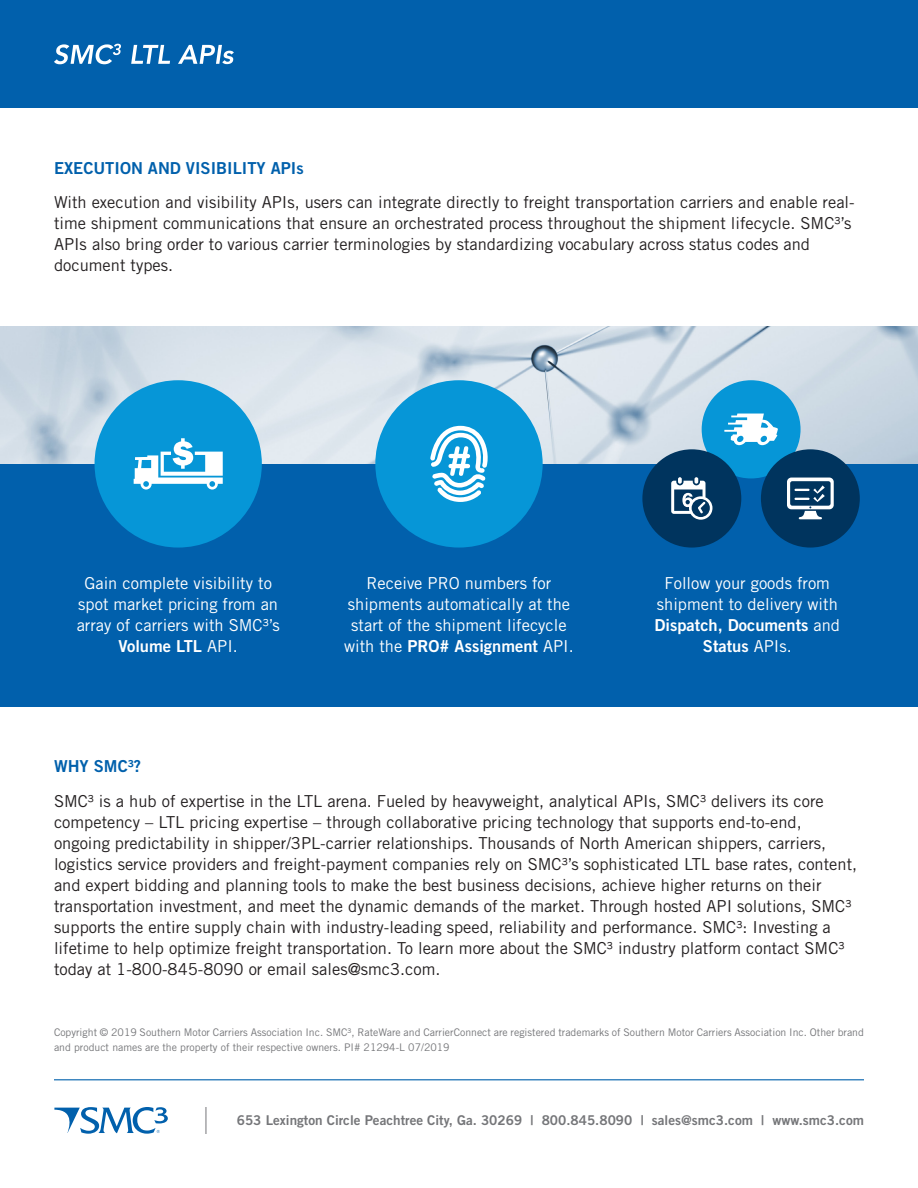
<style>
.page{position:relative;width:918px;height:1188px;background:#fff}
.page>*{position:absolute;margin:0;border:0;box-sizing:border-box;transform-origin:0 0}
.t1{font:16.5px/21px "Trade Gothic LT Std";color:#231f20}
.t2{font:16.5px/21px "Trade Gothic LT Std";color:#fff;text-align:center}
.t3{font:16.5px "Trade Gothic LT Std Bd 2";color:#0160ac}
.t4{font:13.5px "Trade Gothic LT Std Bd 2";color:#757679}
.t5{font:10.5px/15px "Trade Gothic LT Pro";color:#757679}
.s1{font-family:"Trade Gothic LT Std Bd 2"}
</style>
<div class="page">
<img style="left:0;top:326px;width:918px;height:138px">
<svg style="left:54px;top:1107px;width:114px;height:27px"></svg>
<hr style="left:54px;top:1079px;width:810px;height:1px;background:#0160ac">
<svg style="left:206px;top:1107px;width:1px;height:27px"></svg>
<div style="left:0;top:0;width:918px;height:108px;background:#0160ac"></div>
<svg style="left:54px;top:44px;width:67px;height:20px"></svg>
<svg style="left:131px;top:45px;width:39px;height:19px"></svg>
<svg style="left:178px;top:45px;width:56px;height:19px"></svg>
<div style="left:0;top:464px;width:918px;height:242px;background:#0160ac"></div>
<div style="left:95px;top:380px;width:167px;height:168px;background:#0696d7;border-radius:50%"></div>
<svg style="left:134px;top:438px;width:89px;height:52px"></svg>
<div style="left:375px;top:380px;width:168px;height:168px;background:#0696d7;border-radius:50%"></div>
<svg style="left:430px;top:426px;width:58px;height:76px"></svg>
<div style="left:702px;top:380px;width:99px;height:98px;background:#0696d7;border-radius:50%"></div>
<svg style="left:724px;top:414px;width:54px;height:31px"></svg>
<div style="left:761px;top:449px;width:99px;height:99px;background:#00345e;border-radius:50%"></div>
<svg style="left:787px;top:478px;width:47px;height:41px"></svg>
<div style="left:642px;top:449px;width:99px;height:99px;background:#00345e;border-radius:50%"></div>
<svg style="left:671px;top:477px;width:41px;height:43px"></svg>
<p class="t3" style="left:54px;top:158px;width:251px">EXECUTION AND VISIBILITY APIs</p>
<p class="t1" style="left:54px;top:192px;width:802px">With execution and visibility APIs, users can integrate directly to freight transportation carriers and enable real&shy;time shipment communications that ensure an orchestrated process throughout the shipment lifecycle. SMC³’s APIs also bring order to various carrier terminologies by standardizing vocabulary across status codes and document types.</p>
<p class="t2" style="left:77px;top:572px;width:205px">Gain complete visibility to spot market pricing from an array of carriers with SMC³’s<br><span class="s1">Volume LTL</span> API.</p>
<p class="t2" style="left:344px;top:572px;width:231px">Receive PRO numbers for shipments automatically at the start of the shipment lifecycle with the <span class="s1">PRO# Assignment</span> API.</p>
<p class="t2" style="left:655px;top:572px;width:187px">Follow your goods from shipment to delivery with<br><span class="s1">Dispatch, Documents</span> and<br><span class="s1">Status</span> APIs.</p>
<p class="t3" style="left:54px;top:756px;width:89px">WHY SMC³?</p>
<p class="t1" style="left:54px;top:790px;width:805px">SMC³ is a hub of expertise in the LTL arena. Fueled by heavyweight, analytical APIs, SMC³ delivers its core competency – LTL pricing expertise – through collaborative pricing technology that supports end-to-end, ongoing predictability in shipper/3PL-carrier relationships. Thousands of North American shippers, carriers, logistics service providers and freight-payment companies rely on SMC³’s sophisticated LTL base rates, content, and expert bidding and planning tools to make the best business decisions, achieve higher returns on their transportation investment, and meet the dynamic demands of the market. Through hosted API solutions, SMC³ supports the entire supply chain with industry-leading speed, reliability and performance. SMC³: Investing a lifetime to help optimize freight transportation. To learn more about the SMC³ industry platform contact SMC³ today at 1-800-845-8090 or email sales@smc3.com.</p>
<p class="t5" style="left:54px;top:1025px;width:812px">Copyright © 2019 Southern Motor Carriers Association Inc. SMC³, RateWare and CarrierConnect are registered trademarks of Southern Motor Carriers Association Inc. Other brand and product names are the property of their respective owners. PI# 21294-L 07/2019</p>
<p class="t4" style="left:237px;top:1112px;width:629px">653 Lexington Circle Peachtree City, Ga. 30269 | 800.845.8090 | sales@smc3.com | www.smc3.com</p>
</div>
